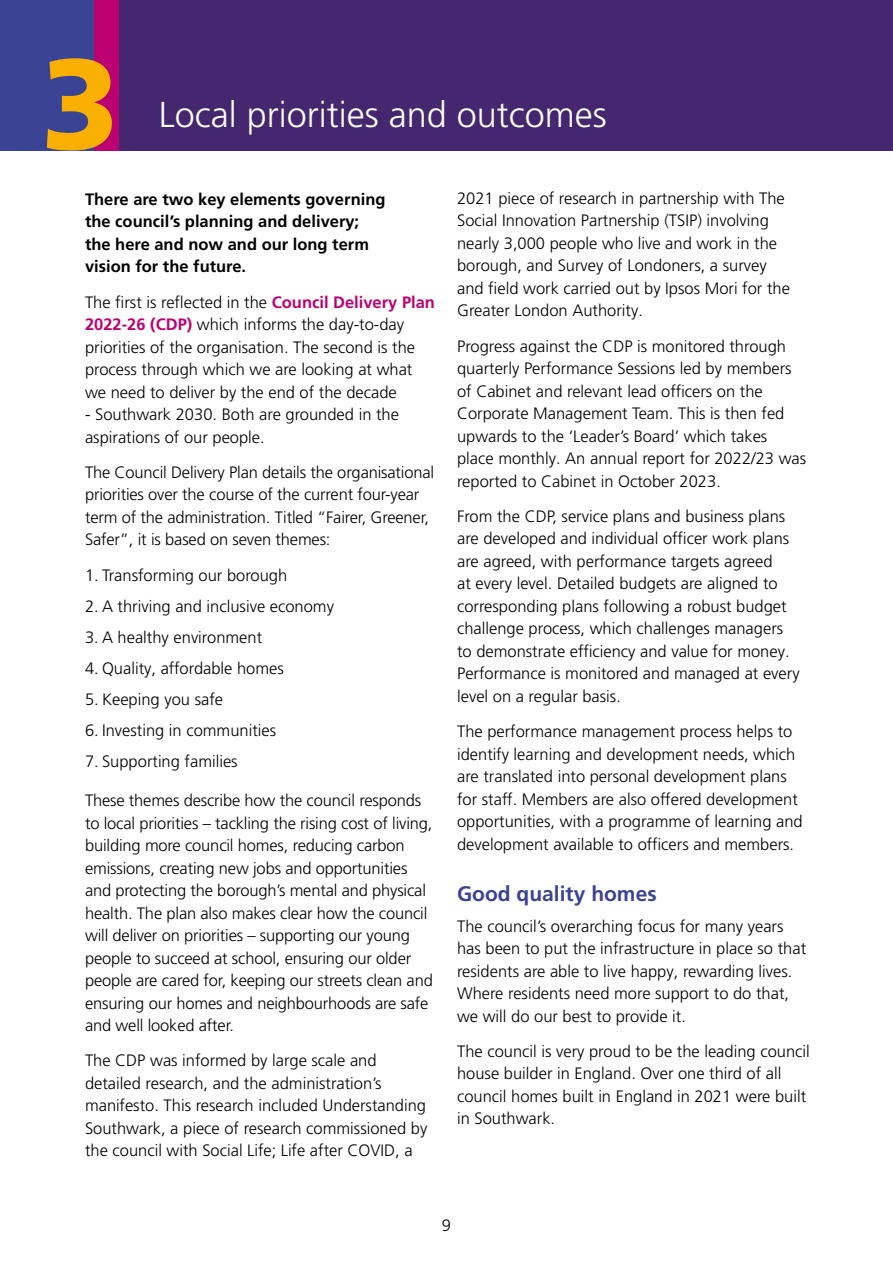
<style>
.page{position:relative;width:893px;height:1263px;background:#fff}
.page>*{position:absolute;margin:0;border:0;box-sizing:border-box;transform-origin:0 0}
.Header_1{font:900 127.8px "Frutiger LT Pro";color:#f9b000}
.Header_1-2{font:300 36px "Frutiger LT Pro";color:#fff}
.Header_2{font:700 21px "Frutiger LT Pro";color:#3b4395}
.Body_copy{font:300 16.5px/22.5px "Frutiger LT Pro";color:#000}
.Intro_para{font:700 16.5px/22.5px "Frutiger LT Pro";color:#000}
.s1{font-weight:700;color:#bb0071}
</style>
<div class="page">
<div style="left:95px;top:0;width:798px;height:150px;background:#44276e"></div>
<div style="left:0;top:0;width:94px;height:150px;background:#3b4395"></div>
<div style="left:94px;top:0;width:24px;height:150px;background:#bb0071"></div>
<p class="Header_1" style="left:41px;top:27px;width:80px">3</p>
<p class="Header_1-2" style="left:159px;top:93px;width:450px">Local priorities and outcomes</p>
<p class="Intro_para" style="left:85px;top:188px;width:302px">There are two key elements governing the council’s planning and delivery; the here and now and our long term vision for the future.</p>
<p class="Body_copy" style="left:85px;top:291px;width:351px">The first is reflected in the <span class="s1">Council Delivery Plan 2022-26 (CDP)</span> which informs the day-to-day priorities of the organisation. The second is the process through which we are looking at what we need to deliver by the end of the decade</p>
<p class="Body_copy" style="left:85px;top:403px;width:315px">- Southwark 2030. Both are grounded in the aspirations of our people.</p>
<p class="Body_copy" style="left:85px;top:461px;width:351px">The Council Delivery Plan details the organisational priorities over the course of the current four-year term of the administration. Titled “Fairer, Greener, Safer”, it is based on seven themes:</p>
<p class="Body_copy" style="left:85px;top:564px;width:204px">1. Transforming our borough</p>
<p class="Body_copy" style="left:85px;top:595px;width:250px">2. A thriving and inclusive economy</p>
<p class="Body_copy" style="left:85px;top:626px;width:179px">3. A healthy environment</p>
<p class="Body_copy" style="left:85px;top:657px;width:200px">4. Quality, affordable homes</p>
<p class="Body_copy" style="left:85px;top:688px;width:140px">5. Keeping you safe</p>
<p class="Body_copy" style="left:85px;top:719px;width:193px">6. Investing in communities</p>
<p class="Body_copy" style="left:85px;top:750px;width:154px">7. Supporting families</p>
<p class="Body_copy" style="left:85px;top:789px;width:349px">These themes describe how the council responds to local priorities – tackling the rising cost of living, building more council homes, reducing carbon emissions, creating new jobs and opportunities and protecting the borough’s mental and physical health. The plan also makes clear how the council will deliver on priorities – supporting our young people to succeed at school, ensuring our older people are cared for, keeping our streets clean and ensuring our homes and neighbourhoods are safe and well looked after.</p>
<p class="Body_copy" style="left:85px;top:1049px;width:344px">The CDP was informed by large scale and detailed research, and the administration’s manifesto. This research included Understanding Southwark, a piece of research commissioned by the council with Social Life; Life after COVID, a</p>
<p class="Body_copy" style="left:457px;top:187px;width:334px">2021 piece of research in partnership with The Social Innovation Partnership (TSIP) involving nearly 3,000 people who live and work in the borough, and Survey of Londoners, a survey and field work carried out by Ipsos Mori for the Greater London Authority.</p>
<p class="Body_copy" style="left:457px;top:335px;width:351px">Progress against the CDP is monitored through quarterly Performance Sessions led by members of Cabinet and relevant lead officers on the Corporate Management Team. This is then fed upwards to the ‘Leader’s Board’ which takes place monthly. An annual report for 2022/23 was reported to Cabinet in October 2023.</p>
<p class="Body_copy" style="left:457px;top:505px;width:344px">From the CDP, service plans and business plans are developed and individual officer work plans are agreed, with performance targets agreed<br>at every level. Detailed budgets are aligned to corresponding plans following a robust budget challenge process, which challenges managers to demonstrate efficiency and value for money.<br>Performance is monitored and managed at every level on a regular basis.</p>
<p class="Body_copy" style="left:457px;top:720px;width:347px">The performance management process helps to identify learning and development needs, which are translated into personal development plans for staff. Members are also offered development opportunities, with a programme of learning and development available to officers and members.</p>
<p class="Header_2" style="left:457px;top:881px;width:201px">Good quality homes</p>
<p class="Body_copy" style="left:457px;top:915px;width:351px">The council’s overarching focus for many years has been to put the infrastructure in place so that residents are able to live happy, rewarding lives.<br>Where residents need more support to do that, we will do our best to provide it.</p>
<p class="Body_copy" style="left:457px;top:1040px;width:354px">The council is very proud to be the leading council house builder in England. Over one third of all council homes built in England in 2021 were built in Southwark.</p>
<p class="Body_copy" style="left:442px;top:1214px;width:11px">9</p>
</div>
